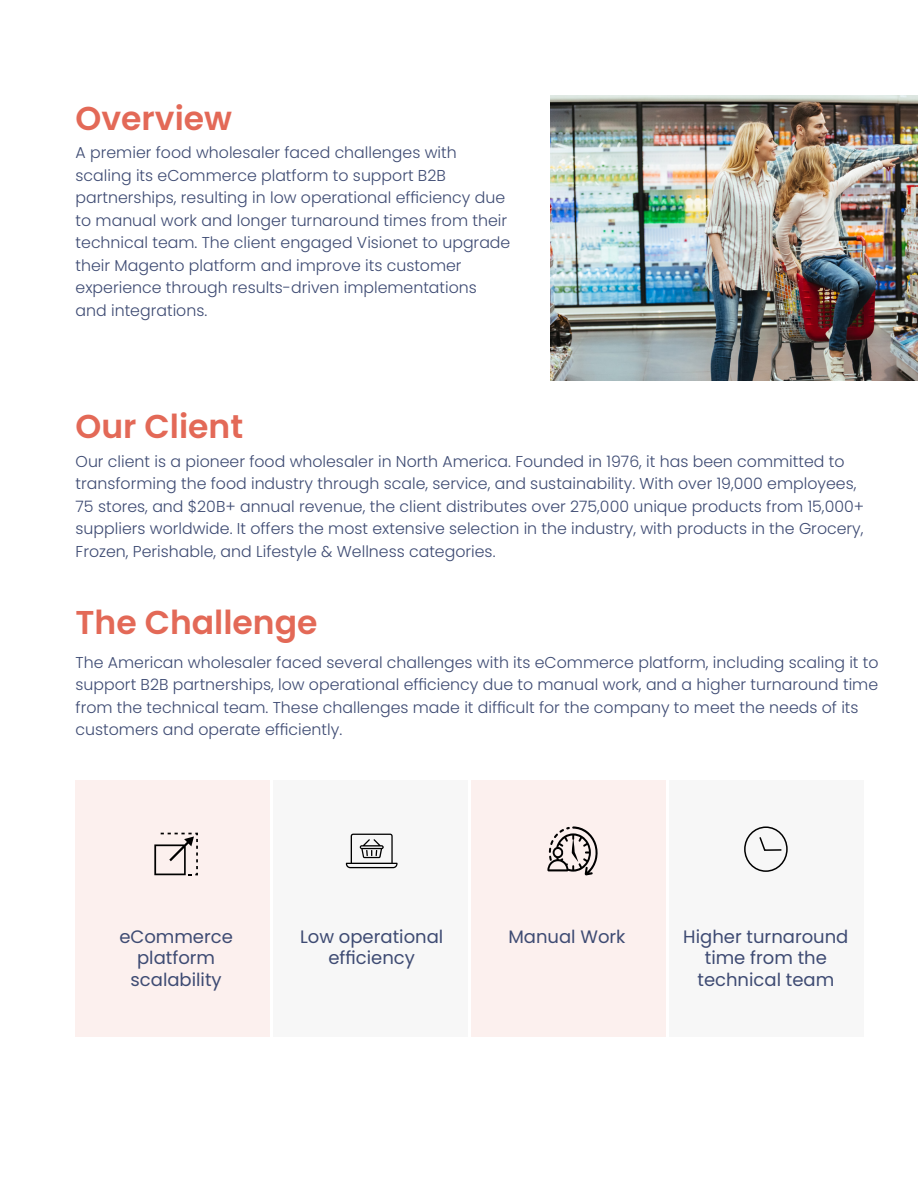
<style>
.page{position:relative;width:918px;height:1188px;background:#fff}
.page>*{position:absolute;margin:0;border:0;box-sizing:border-box;transform-origin:0 0}
.t1{font:600 33px "Poppins";color:#e36957}
.t2{font:18px/21.6px "Poppins";color:#3e4b73;text-align:center}
.t3{font:300 15.75px/22.5px "Poppins";color:#3e4b73}
</style>
<div class="page">
<div style="left:76px;top:780px;width:194px;height:257px;background:#fcf0ee"></div>
<div style="left:274px;top:780px;width:194px;height:257px;background:#f7f7f7"></div>
<div style="left:471px;top:780px;width:195px;height:257px;background:#fcf0ee"></div>
<div style="left:669px;top:780px;width:195px;height:257px;background:#f7f7f7"></div>
<img style="left:551px;top:95px;width:367px;height:285px">
<svg style="left:744px;top:826px;width:44px;height:46px"></svg>
<svg style="left:154px;top:833px;width:44px;height:42px"></svg>
<svg style="left:346px;top:834px;width:52px;height:34px"></svg>
<svg style="left:547px;top:826px;width:51px;height:49px"></svg>
<p class="t1" style="left:76px;top:99px;width:158px">Overview</p>
<p class="t3" style="left:76px;top:142px;width:436px">A premier food wholesaler faced challenges with scaling its eCommerce platform to support B2B partnerships, resulting in low operational efficiency due to manual work and longer turnaround times from their technical team. The client engaged Visionet to upgrade their Magento platform and improve its customer experience through results-driven implementations and integrations.</p>
<p class="t1" style="left:76px;top:408px;width:169px">Our Client</p>
<p class="t3" style="left:76px;top:450px;width:790px">Our client is a pioneer food wholesaler in North America. Founded in 1976, it has been committed to transforming the food industry through scale, service, and sustainability. With over 19,000 employees, 75 stores, and $20B+ annual revenue, the client distributes over 275,000 unique products from 15,000+ suppliers worldwide. It offers the most extensive selection in the industry, with products in the Grocery, Frozen, Perishable, and Lifestyle &amp; Wellness categories.</p>
<p class="t1" style="left:76px;top:603px;width:243px">The Challenge</p>
<p class="t3" style="left:76px;top:651px;width:804px">The American wholesaler faced several challenges with its eCommerce platform, including scaling it to support B2B partnerships, low operational efficiency due to manual work, and a higher turnaround time from the technical team. These challenges made it difficult for the company to meet the needs of its customers and operate efficiently.</p>
<p class="t2" style="left:119px;top:926px;width:115px">eCommerce platform scalability</p>
<p class="t2" style="left:300px;top:926px;width:145px">Low operational efficiency</p>
<p class="t2" style="left:508px;top:926px;width:119px">Manual Work</p>
<p class="t2" style="left:683px;top:926px;width:167px">Higher turnaround time from the technical team</p>
</div>
